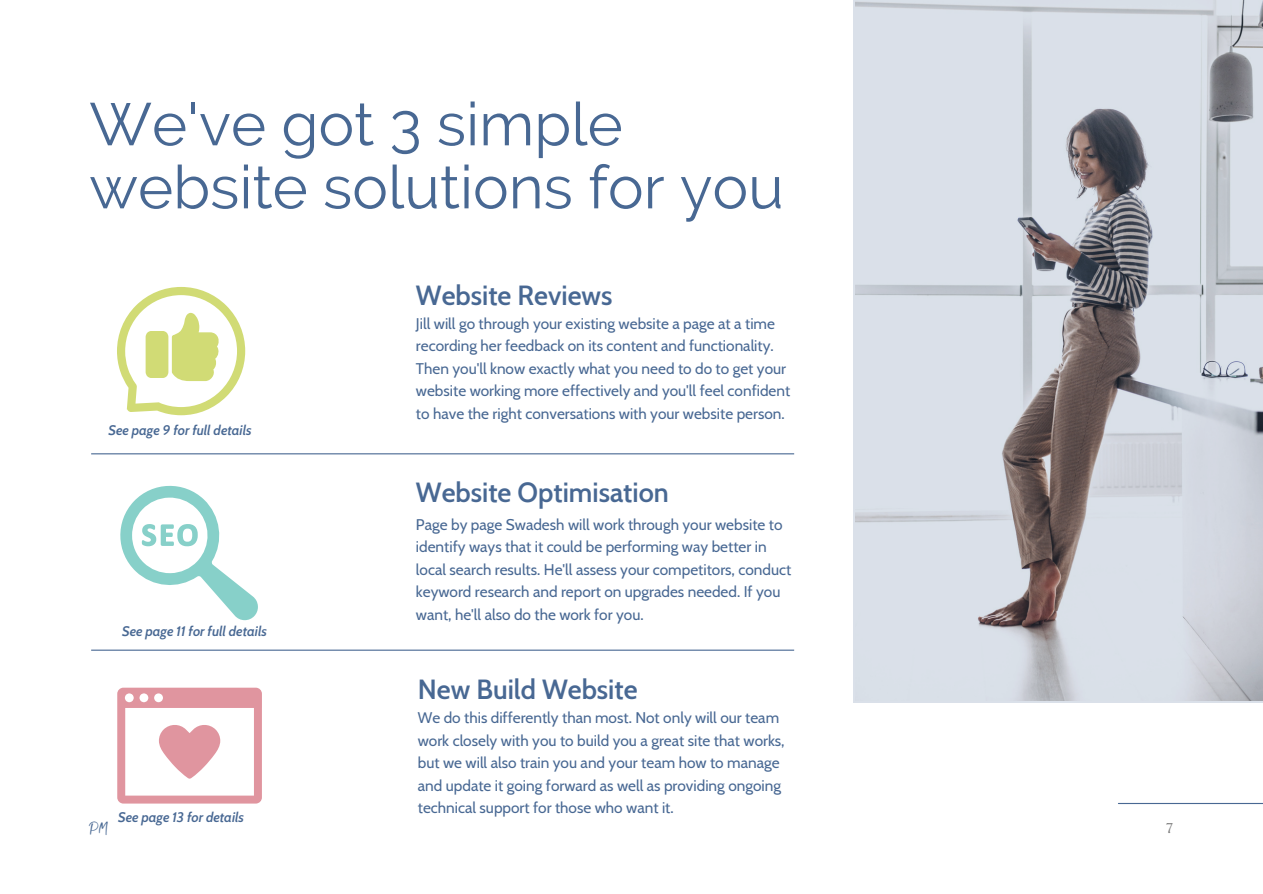
<style>
.page{position:relative;width:1263px;height:894px;background:#fff}
.page>*{position:absolute;margin:0;border:0;box-sizing:border-box;transform-origin:0 0}
.t1{font:60px/63px "Raleway";color:#486893}
.t2{font:600 27px "Cabin";color:#486893}
.t3{font:15.45px/22.5px "Cabin";color:#486893}
.t4{font:15px "Supersonic";color:#486893}
.t5{font:15px "Ovo";color:#7b7b7b}
.t6{font:italic 600 13.5px "Cabin";color:#486893}
</style>
<div class="page">
<hr style="left:91px;top:453px;width:703px;height:1px;background:#486893">
<hr style="left:91px;top:649px;width:703px;height:1px;background:#486893">
<svg style="left:854px;top:0;width:408px;height:702px;background:#c6c9d1"></svg>
<svg style="left:117px;top:287px;width:128px;height:128px"></svg>
<svg style="left:120px;top:485px;width:138px;height:135px"></svg>
<svg style="left:117px;top:687px;width:145px;height:116px"></svg>
<hr style="left:1118px;top:802px;width:145px;height:1px;background:#486893">
<p class="t1" style="left:89px;top:93px;width:696px">We've got 3 simple website solutions for you</p>
<p class="t2" style="left:416px;top:278px;width:198px">Website Reviews</p>
<p class="t6" style="left:109px;top:422px;width:145px">See page 9 for full details</p>
<p class="t6" style="left:122px;top:623px;width:146px">See page 11 for full details</p>
<p class="t4" style="left:89px;top:819px;width:21px">PM</p>
<p class="t6" style="left:118px;top:809px;width:127px">See page 13 for details</p>
<p class="t3" style="left:416px;top:312px;width:376px">Jill will go through your existing website a page at a time recording her feedback on its content and functionality.<br>Then you'll know exactly what you need to do to get your website working more effectively and you'll feel confident to have the right conversations with your website person.</p>
<p class="t2" style="left:416px;top:475px;width:254px">Website Optimisation</p>
<p class="t3" style="left:416px;top:512px;width:377px">Page by page Swadesh will work through your website to identify ways that it could be performing way better in local search results. He'll assess your competitors, conduct keyword research and report on upgrades needed. If you want, he'll also do the work for you.</p>
<p class="t2" style="left:418px;top:673px;width:221px">New Build Website</p>
<p class="t3" style="left:418px;top:706px;width:368px">We do this differently than most. Not only will our team work closely with you to build you a great site that works, but we will also train you and your team how to manage and update it going forward as well as providing ongoing technical support for those who want it.</p>
<p class="t5" style="left:1166px;top:820px;width:9px">7</p>
</div>
